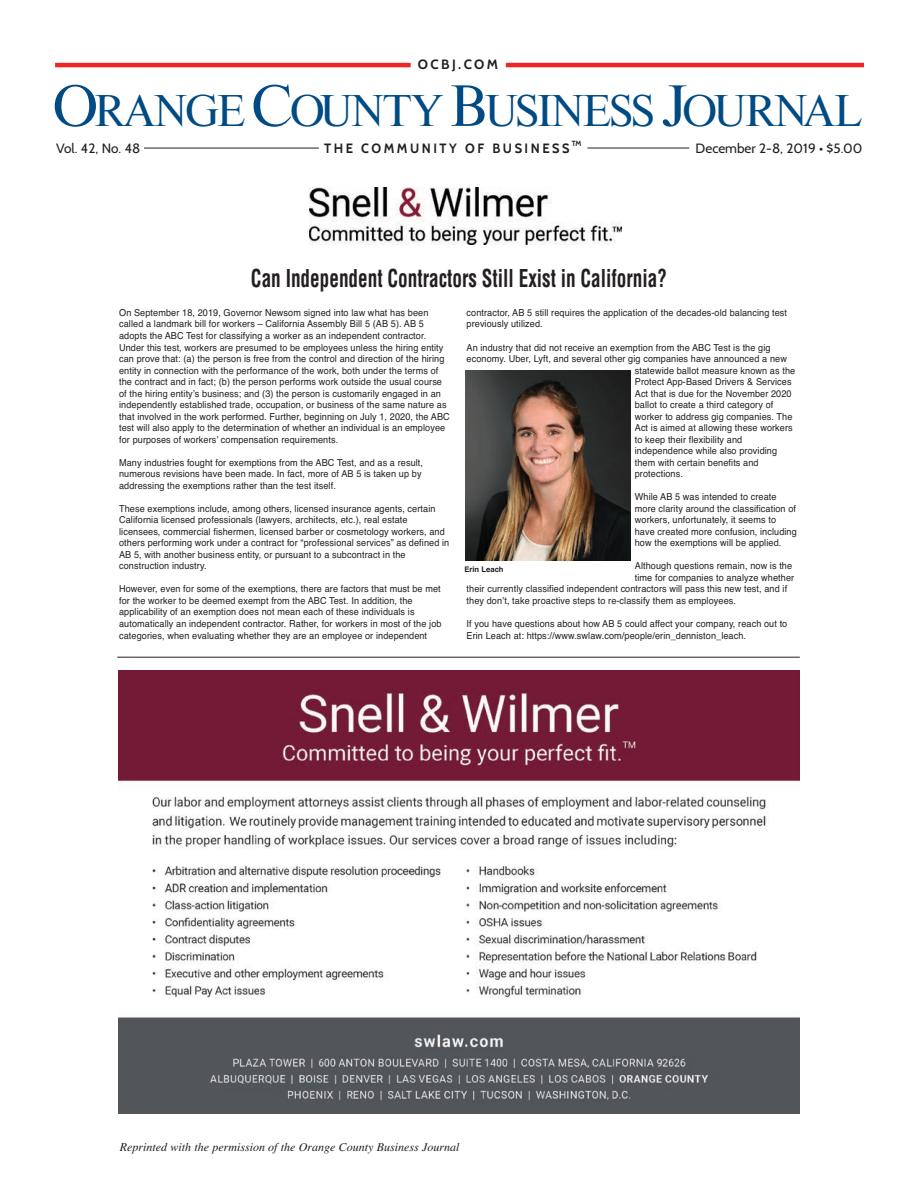
<style>
.page{position:relative;width:918px;height:1188px;background:#fff}
.page>*{position:absolute;margin:0;border:0;box-sizing:border-box;transform-origin:0 0}
.t1{font:42.3px "Times Eighteen LT";letter-spacing:-.055em;color:#004b84}
.t2{font:700 condensed 24px "Helvetica";color:#231f20;scale:.8 1}
.t3{font:13.5px "Cabin";color:#231f20}
.t4{font:700 13.5px "Cabin";letter-spacing:.2em;color:#231f20;scale:.95 1}
.t5{font:700 13.5px "Cabin";letter-spacing:.2em;color:#231f20}
.t6{font:italic 12px "Times";color:#231f20}
.t7{font:9.6px/11.6px "Helvetica";letter-spacing:.01em;color:#231f20;scale:.95 1}
.t8{font:condensed 7.65px "Helvetica";letter-spacing:-.005em;color:#231f20}
.t9{font:700 7.65px "Helvetica";color:#231f20}
.t10{font:700 7.5px "Cabin";color:#231f20;scale:.95 1}
.s1{font-size:55.2px}
</style>
<div class="page">
<hr style="left:144px;top:148px;width:175px;height:1px;background:#231f20">
<hr style="left:587px;top:148px;width:102px;height:1px;background:#231f20">
<hr style="left:55px;top:63px;width:356px;height:4px;background:#ec2724">
<hr style="left:506px;top:63px;width:358px;height:4px;background:#ec2724">
<hr style="left:117px;top:657px;width:683px;height:1px;background:#231f20">
<img style="left:310px;top:188px;width:311px;height:57px">
<img style="left:466px;top:371px;width:165px;height:189px">
<img style="left:118px;top:670px;width:682px;height:443px">
<h3 class="t5" style="left:418px;top:56px;width:82px">OCBJ.COM</h3>
<h1 class="t1" style="left:53px;top:87px;width:811px"><span class="s1">O</span>RANGE <span class="s1">C</span>OUNTY <span class="s1">B</span>USINESS <span class="s1">J</span>OURNAL</h1>
<h3 class="t3" style="left:56px;top:140px;width:86px">Vol. 42, No. 48</h3>
<h3 class="t4" style="left:324px;top:140px;width:260px">THE COMMUNITY OF BUSINESS</h3>
<h3 class="t3" style="left:696px;top:140px;width:168px">December 2-8, 2019 • $5.00</h3>
<p class="t10" style="left:572px;top:139px;width:12px">TM</p>
<p class="t8" style="left:437px;top:152px;width:65px">HUMAN RESOURCES</p>
<p class="t8" style="left:741px;top:152px;width:6px">D</p>
<h2 class="t2" style="left:251px;top:269px;width:522px">Can Independent Contractors Still Exist in California?</h2>
<p class="t7" style="left:467px;top:307px;width:339px">contractor, AB 5 still requires the application of the decades-old balancing test previously utilized.</p>
<p class="t7" style="left:467px;top:341px;width:322px">An industry that did not receive an exemption from the ABC Test is the gig</p>
<p class="t7" style="left:467px;top:353px;width:339px">economy. Uber, Lyft, and several other gig companies have announced a new</p>
<p class="t7" style="left:635px;top:364px;width:170px">statewide ballot measure known as the</p>
<p class="t7" style="left:635px;top:376px;width:167px">Protect App-Based Drivers &amp; Services</p>
<p class="t7" style="left:635px;top:387px;width:167px">Act that is due for the November 2020</p>
<p class="t7" style="left:635px;top:399px;width:147px">ballot to create a third category of</p>
<p class="t7" style="left:635px;top:411px;width:167px">worker to address gig companies. The</p>
<p class="t7" style="left:635px;top:422px;width:168px">Act is aimed at allowing these workers</p>
<p class="t7" style="left:635px;top:434px;width:115px">to keep their flexibility and</p>
<p class="t7" style="left:635px;top:445px;width:151px">independence while also providing</p>
<p class="t7" style="left:635px;top:457px;width:132px">them with certain benefits and</p>
<p class="t7" style="left:635px;top:468px;width:52px">protections.</p>
<p class="t7" style="left:635px;top:491px;width:172px">While AB 5 was intended to create more clarity around the classification of workers, unfortunately, it seems to have created more confusion, including how the exemptions will be applied.</p>
<p class="t7" style="left:635px;top:560px;width:167px">Although questions remain, now is the</p>
<p class="t7" style="left:635px;top:572px;width:169px">time for companies to analyze whether</p>
<p class="t7" style="left:467px;top:583px;width:339px">their currently classified independent contractors will pass this new test, and if</p>
<p class="t7" style="left:467px;top:595px;width:285px">they don’t, take proactive steps to re-classify them as employees.</p>
<p class="t7" style="left:467px;top:618px;width:339px">If you have questions about how AB 5 could affect your company, reach out to<br>Erin Leach at: https://www.swlaw.com/people/erin_denniston_leach.</p>
<p class="t7" style="left:119px;top:307px;width:350px">On September 18, 2019, Governor Newsom signed into law what has been called a landmark bill for workers – California Assembly Bill 5 (AB 5). AB 5 adopts the ABC Test for classifying a worker as an independent contractor.<br>Under this test, workers are presumed to be employees unless the hiring entity can prove that: (a) the person is free from the control and direction of the hiring entity in connection with the performance of the work, both under the terms of the contract and in fact; (b) the person performs work outside the usual course of the hiring entity’s business; and (3) the person is customarily engaged in an independently established trade, occupation, or business of the same nature as that involved in the work performed. Further, beginning on July 1, 2020, the ABC test will also apply to the determination of whether an individual is an employee for purposes of workers’ compensation requirements.</p>
<p class="t7" style="left:119px;top:457px;width:321px">Many industries fought for exemptions from the ABC Test, and as a result, numerous revisions have been made. In fact, more of AB 5 is taken up by addressing the exemptions rather than the test itself.</p>
<p class="t7" style="left:119px;top:503px;width:349px">These exemptions include, among others, licensed insurance agents, certain California licensed professionals (lawyers, architects, etc.), real estate licensees, commercial fishermen, licensed barber or cosmetology workers, and others performing work under a contract for “professional services” as defined in AB 5, with another business entity, or pursuant to a subcontract in the construction industry.</p>
<p class="t7" style="left:119px;top:583px;width:341px">However, even for some of the exemptions, there are factors that must be met for the worker to be deemed exempt from the ABC Test. In addition, the applicability of an exemption does not mean each of these individuals is automatically an independent contractor. Rather, for workers in most of the job categories, when evaluating whether they are an employee or independent</p>
<p class="t9" style="left:464px;top:565px;width:41px">Erin Leach</p>
<p class="t6" style="left:120px;top:1140px;width:341px">Reprinted with the permission of the Orange County Business Journal</p>
</div>
